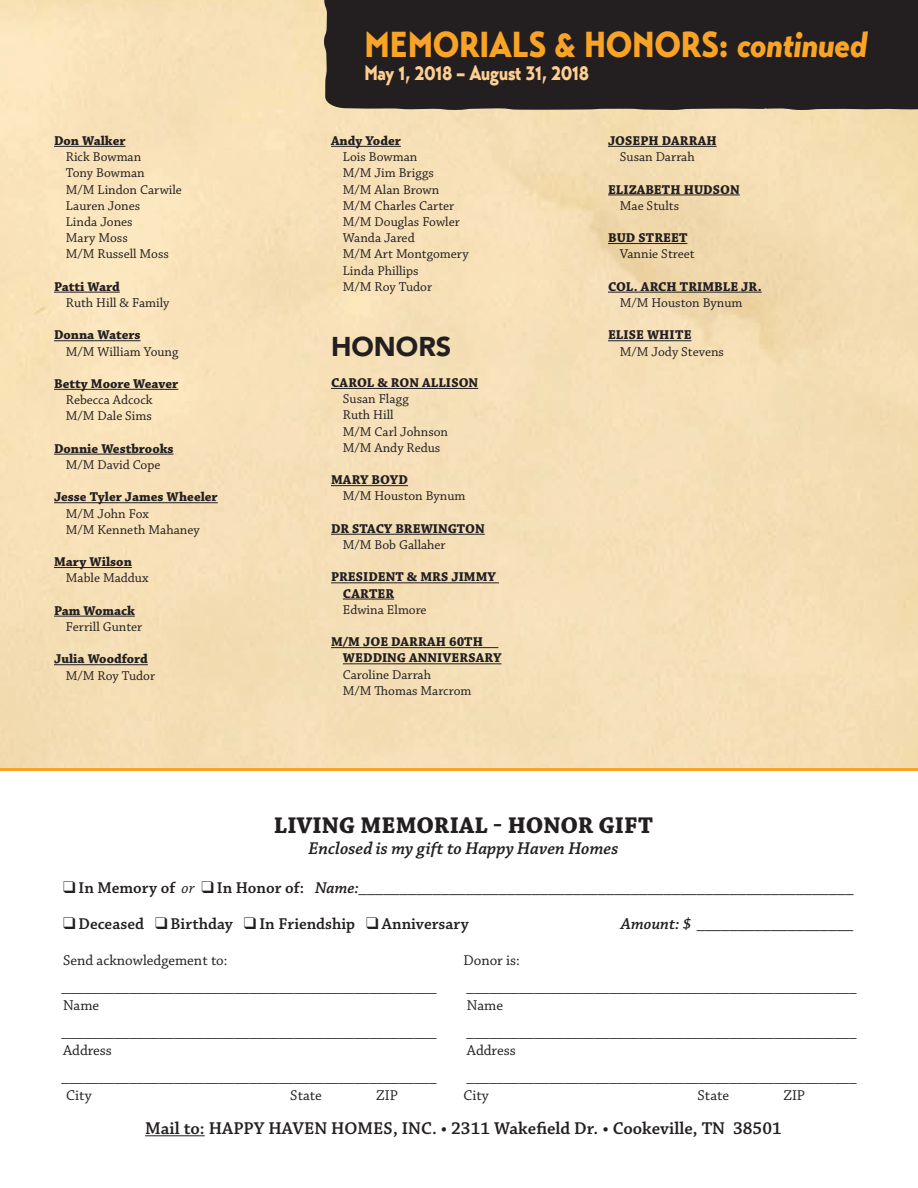
<style>
.page{position:relative;width:918px;height:1188px;background:#f5e0b6}
.page>*{position:absolute;margin:0;border:0;box-sizing:border-box;transform-origin:0 0}
.t1{font:900 36px "Transat";color:#faa427;scale:.9 1}
.t2{font:900 27px "Avenir LT Std";color:#231f20}
.t3{font:700 24px "Chaparral Pro";color:#231f20}
.t4{font:900 21px "Transat";color:#fecf91;scale:.82 1}
.t5{font:600 18px "Chaparral Pro";color:#231f20}
.t6{font:italic 600 18px "Chaparral Pro";color:#231f20}
.t7{font:italic 600 16.5px "Chaparral Pro";color:#231f20}
.t8{font:600 16.5px "Chaparral Pro";color:#231f20}
.t9{font:15px "Chaparral Pro";color:#231f20}
.t10{font:13.5px/16.2px "Chaparral Pro";color:#231f20}
.t11{font:700 13.5px/16.2px "Chaparral Pro";color:#231f20}
.s1{font-style:italic}
.s2{font-style:normal}
.s3{font-weight:400}
</style>
<div class="page">
<hr style="left:54px;top:146px;width:72px;height:1px;background:#231f20">
<hr style="left:54px;top:292px;width:66px;height:1px;background:#231f20">
<hr style="left:54px;top:340px;width:87px;height:1px;background:#231f20">
<hr style="left:54px;top:389px;width:124px;height:1px;background:#231f20">
<hr style="left:54px;top:454px;width:120px;height:1px;background:#231f20">
<hr style="left:54px;top:502px;width:164px;height:1px;background:#231f20">
<hr style="left:54px;top:567px;width:78px;height:1px;background:#231f20">
<hr style="left:54px;top:616px;width:81px;height:1px;background:#231f20">
<hr style="left:54px;top:664px;width:94px;height:1px;background:#231f20">
<hr style="left:331px;top:146px;width:70px;height:1px;background:#231f20">
<hr style="left:331px;top:388px;width:147px;height:1px;background:#231f20">
<hr style="left:331px;top:485px;width:77px;height:1px;background:#231f20">
<hr style="left:331px;top:534px;width:154px;height:1px;background:#231f20">
<hr style="left:331px;top:582px;width:168px;height:1px;background:#231f20">
<hr style="left:343px;top:599px;width:51px;height:1px;background:#231f20">
<hr style="left:331px;top:647px;width:167px;height:1px;background:#231f20">
<hr style="left:343px;top:663px;width:158px;height:1px;background:#231f20">
<hr style="left:608px;top:146px;width:109px;height:1px;background:#231f20">
<hr style="left:608px;top:195px;width:132px;height:1px;background:#231f20">
<hr style="left:608px;top:243px;width:79px;height:1px;background:#231f20">
<hr style="left:608px;top:292px;width:154px;height:1px;background:#231f20">
<hr style="left:608px;top:340px;width:84px;height:1px;background:#231f20">
<div style="left:324px;top:0;width:594px;height:110px;background:#231f20"></div>
<div style="left:0;top:770px;width:918px;height:418px;background:#fff"></div>
<hr style="left:145px;top:1135px;width:60px;height:1px;background:#231f20">
<hr style="left:0;top:768px;width:918px;height:3px;background:#faa427">
<p class="t11" style="left:54px;top:133px;width:73px">Don Walker</p>
<p class="t10" style="left:66px;top:149px;width:118px">Rick Bowman<br>Tony Bowman<br>M/M Lindon Carwile<br>Lauren Jones<br>Linda Jones<br>Mary Moss<br>M/M Russell Moss</p>
<p class="t11" style="left:54px;top:279px;width:67px">Patti Ward</p>
<p class="t10" style="left:66px;top:295px;width:105px">Ruth Hill &amp; Family</p>
<p class="t11" style="left:54px;top:328px;width:88px">Donna Waters</p>
<p class="t10" style="left:66px;top:344px;width:114px">M/M William Young</p>
<p class="t11" style="left:54px;top:376px;width:126px">Betty Moore Weaver</p>
<p class="t10" style="left:66px;top:392px;width:88px">Rebecca Adcock<br>M/M Dale Sims</p>
<p class="t11" style="left:54px;top:441px;width:121px">Donnie Westbrooks</p>
<p class="t10" style="left:66px;top:457px;width:96px">M/M David Cope</p>
<p class="t11" style="left:54px;top:490px;width:165px">Jesse Tyler James Wheeler</p>
<p class="t10" style="left:66px;top:506px;width:135px">M/M John Fox<br>M/M Kenneth Mahaney</p>
<p class="t11" style="left:54px;top:554px;width:79px">Mary Wilson</p>
<p class="t10" style="left:66px;top:571px;width:84px">Mable Maddux</p>
<p class="t11" style="left:54px;top:603px;width:82px">Pam Womack</p>
<p class="t10" style="left:66px;top:619px;width:78px">Ferrill Gunter</p>
<p class="t11" style="left:54px;top:652px;width:95px">Julia Woodford</p>
<p class="t10" style="left:66px;top:668px;width:91px">M/M Roy Tudor</p>
<h1 class="t1" style="left:364px;top:22px;width:560px">MEMORIALS &amp; HONORS: <span class="s1">continued</span></h1>
<h3 class="t4" style="left:364px;top:59px;width:275px">May 1, 2018 – August 31, 2018</h3>
<p class="t11" style="left:331px;top:133px;width:71px">Andy Yoder</p>
<p class="t10" style="left:343px;top:149px;width:127px">Lois Bowman<br>M/M Jim Briggs<br>M/M Alan Brown<br>M/M Charles Carter<br>M/M Douglas Fowler<br>Wanda Jared<br>M/M Art Montgomery<br>Linda Phillips<br>M/M Roy Tudor</p>
<h2 class="t2" style="left:331px;top:330px;width:122px">HONORS</h2>
<p class="t11" style="left:331px;top:375px;width:149px">CAROL &amp; RON ALLISON</p>
<p class="t10" style="left:343px;top:391px;width:107px">Susan Flagg<br>Ruth Hill<br>M/M Carl Johnson<br>M/M Andy Redus</p>
<p class="t11" style="left:331px;top:472px;width:78px">MARY BOYD</p>
<p class="t10" style="left:343px;top:489px;width:124px">M/M Houston Bynum</p>
<p class="t11" style="left:331px;top:521px;width:155px">DR STACY BREWINGTON</p>
<p class="t10" style="left:343px;top:537px;width:104px">M/M Bob Gallaher</p>
<p class="t11" style="left:343px;top:570px;width:155px;text-indent:-12px">PRESIDENT &amp; MRS JIMMY<br>CARTER</p>
<p class="t10" style="left:343px;top:602px;width:85px">Edwina Elmore</p>
<p class="t11" style="left:343px;top:634px;width:160px;text-indent:-12px">M/M JOE DARRAH 60TH<br>WEDDING ANNIVERSARY</p>
<p class="t10" style="left:343px;top:667px;width:130px">Caroline Darrah<br>M/M Thomas Marcrom</p>
<p class="t11" style="left:608px;top:133px;width:110px">JOSEPH DARRAH</p>
<p class="t10" style="left:620px;top:149px;width:76px">Susan Darrah</p>
<p class="t11" style="left:608px;top:182px;width:133px">ELIZABETH HUDSON</p>
<p class="t10" style="left:620px;top:198px;width:61px">Mae Stults</p>
<p class="t11" style="left:608px;top:230px;width:81px">BUD STREET</p>
<p class="t10" style="left:620px;top:247px;width:76px">Vannie Street</p>
<p class="t11" style="left:608px;top:279px;width:155px">COL. ARCH TRIMBLE JR.</p>
<p class="t10" style="left:620px;top:295px;width:124px">M/M Houston Bynum</p>
<p class="t11" style="left:608px;top:328px;width:85px">ELISE WHITE</p>
<p class="t10" style="left:620px;top:344px;width:106px">M/M Jody Stevens</p>
<h3 class="t3" style="left:274px;top:811px;width:381px">LIVING MEMORIAL - HONOR GIFT</h3>
<h3 class="t6" style="left:309px;top:839px;width:311px">Enclosed is my gift to Happy Haven Homes</h3>
<p class="t7" style="left:63px;top:879px;width:793px">❑ <span class="s2">In Memory of</span> <span class="s3">or</span> ❑ <span class="s2">In Honor of:</span> Name:____________________________________________________________</p>
<p class="t8" style="left:63px;top:915px;width:407px">❑ Deceased ❑ Birthday ❑ In Friendship ❑ Anniversary</p>
<p class="t7" style="left:621px;top:915px;width:235px">Amount: $ ___________________</p>
<p class="t9" style="left:63px;top:952px;width:166px">Send acknowledgement to:</p>
<p class="t9" style="left:464px;top:952px;width:58px">Donor is:</p>
<p class="t9" style="left:62px;top:979px;width:376px">__________________________________________________</p>
<p class="t9" style="left:467px;top:979px;width:391px">____________________________________________________</p>
<p class="t9" style="left:63px;top:997px;width:38px">Name</p>
<p class="t9" style="left:467px;top:997px;width:38px">Name</p>
<p class="t9" style="left:62px;top:1024px;width:376px">__________________________________________________</p>
<p class="t9" style="left:467px;top:1024px;width:391px">____________________________________________________</p>
<p class="t9" style="left:63px;top:1042px;width:50px">Address</p>
<p class="t9" style="left:467px;top:1042px;width:50px">Address</p>
<p class="t9" style="left:62px;top:1069px;width:376px">__________________________________________________</p>
<p class="t9" style="left:467px;top:1069px;width:391px">____________________________________________________</p>
<p class="t9" style="left:66px;top:1087px;width:27px">City</p>
<p class="t9" style="left:290px;top:1087px;width:33px">State</p>
<p class="t9" style="left:376px;top:1087px;width:23px">ZIP</p>
<p class="t9" style="left:464px;top:1087px;width:27px">City</p>
<p class="t9" style="left:697px;top:1087px;width:33px">State</p>
<p class="t9" style="left:783px;top:1087px;width:23px">ZIP</p>
<h3 class="t5" style="left:145px;top:1118px;width:638px">Mail to: HAPPY HAVEN HOMES, INC. • 2311 Wakefield Dr. • Cookeville, TN 38501</h3>
</div>
